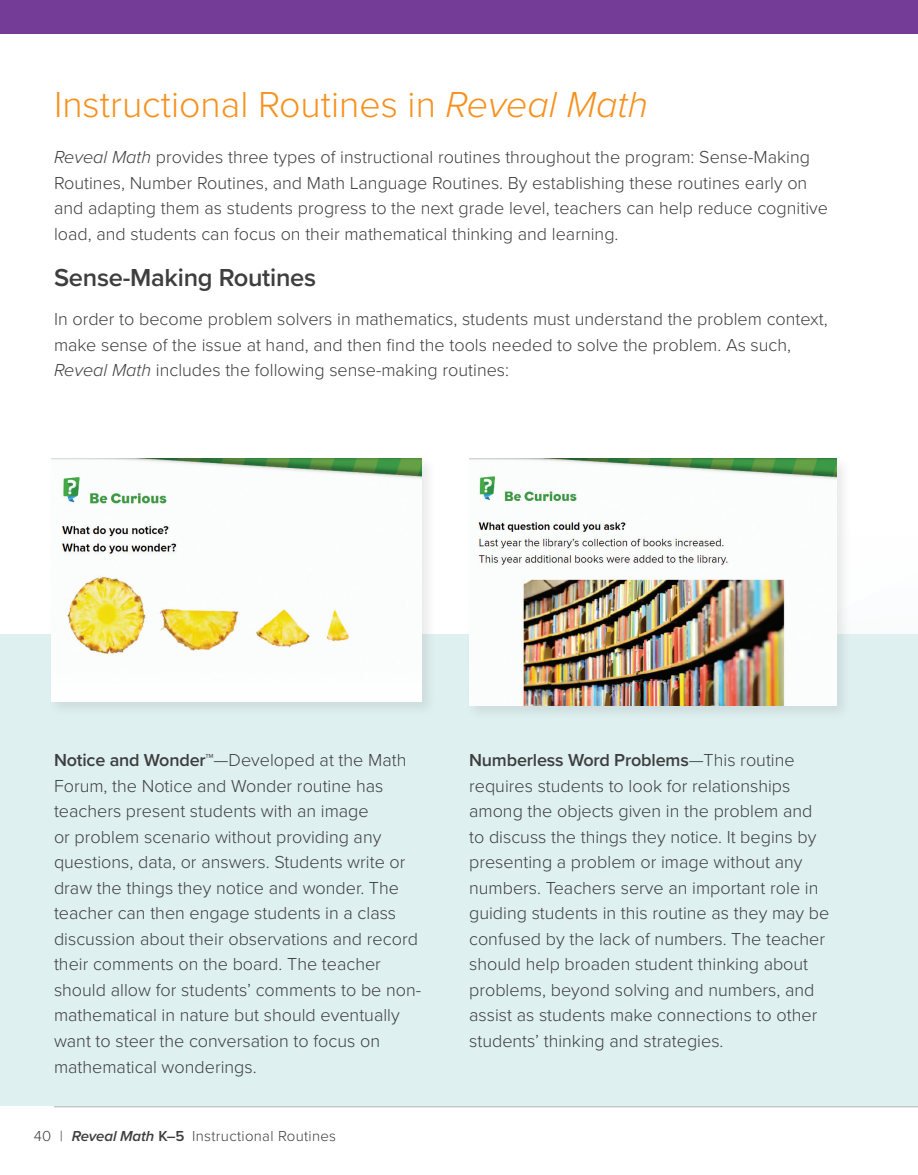
<style>
.page{position:relative;width:918px;height:1175px;background:#fff}
.page>*{position:absolute;margin:0;border:0;box-sizing:border-box;transform-origin:0 0}
.BR-Header_H2{font:300 37.5px "Proxima Nova";color:#f6911e}
.BR-Header_H4{font:600 25.5px "Proxima Nova";letter-spacing:-.01em;color:#3e3e3f}
.BR-Body_Copy__P{font:300 18px/25.5px "Proxima Nova";color:#3e3e3f}
.t1{font:300 15px "Proxima Nova";letter-spacing:.02em;color:#3e3e3f}
.s1{font-style:italic}
.s2{font-weight:600}
.s3{font-weight:600;font-style:italic}
</style>
<div class="page">
<hr style="left:54px;top:1106px;width:864px;height:1px;background:#c7c8ca">
<div style="left:0;top:0;width:918px;height:34px;background:#743c96"></div>
<div style="left:0;top:634px;width:918px;height:472px;background:#dff0f1"></div>
<div style="left:47px;top:454px;width:390px;height:262px;background:#231f20;opacity:.1"></div>
<img style="left:51px;top:459px;width:371px;height:242px">
<div style="left:465px;top:454px;width:387px;height:266px;background:#231f20;opacity:.1"></div>
<img style="left:469px;top:459px;width:368px;height:246px">
<p class="BR-Header_H2" style="left:54px;top:77px;width:596px">Instructional Routines in <span class="s1">Reveal Math</span></p>
<p class="BR-Body_Copy__P" style="left:54px;top:143px;width:776px"><span class="s1">Reveal Math</span> provides three types of instructional routines throughout the program: Sense-Making Routines, Number Routines, and Math Language Routines. By establishing these routines early on and adapting them as students progress to the next grade level, teachers can help reduce cognitive load, and students can focus on their mathematical thinking and learning.</p>
<p class="BR-Header_H4" style="left:54px;top:259px;width:264px">Sense-Making Routines</p>
<p class="BR-Body_Copy__P" style="left:54px;top:305px;width:775px">In order to become problem solvers in mathematics, students must understand the problem context, make sense of the issue at hand, and then find the tools needed to solve the problem. As such,<br><span class="s1">Reveal Math</span> includes the following sense-making routines:</p>
<p class="BR-Body_Copy__P" style="left:54px;top:746px;width:369px"><span class="s2">Notice and Wonder™</span>—Developed at the Math Forum, the Notice and Wonder routine has teachers present students with an image<br>or problem scenario without providing any questions, data, or answers. Students write or draw the things they notice and wonder. The teacher can then engage students in a class discussion about their observations and record their comments on the board. The teacher should allow for students’ comments to be non&shy;mathematical in nature but should eventually want to steer the conversation to focus on mathematical wonderings.</p>
<p class="BR-Body_Copy__P" style="left:469px;top:746px;width:362px"><span class="s2">Numberless Word Problems</span>—This routine requires students to look for relationships among the objects given in the problem and to discuss the things they notice. It begins by presenting a problem or image without any numbers. Teachers serve an important role in guiding students in this routine as they may be confused by the lack of numbers. The teacher should help broaden student thinking about problems, beyond solving and numbers, and assist as students make connections to other students’ thinking and strategies.</p>
<p class="t1" style="left:34px;top:1125px;width:304px">40 | <span class="s3">Reveal Math</span> <span class="s2">K–5</span> Instructional Routines</p>
</div>
